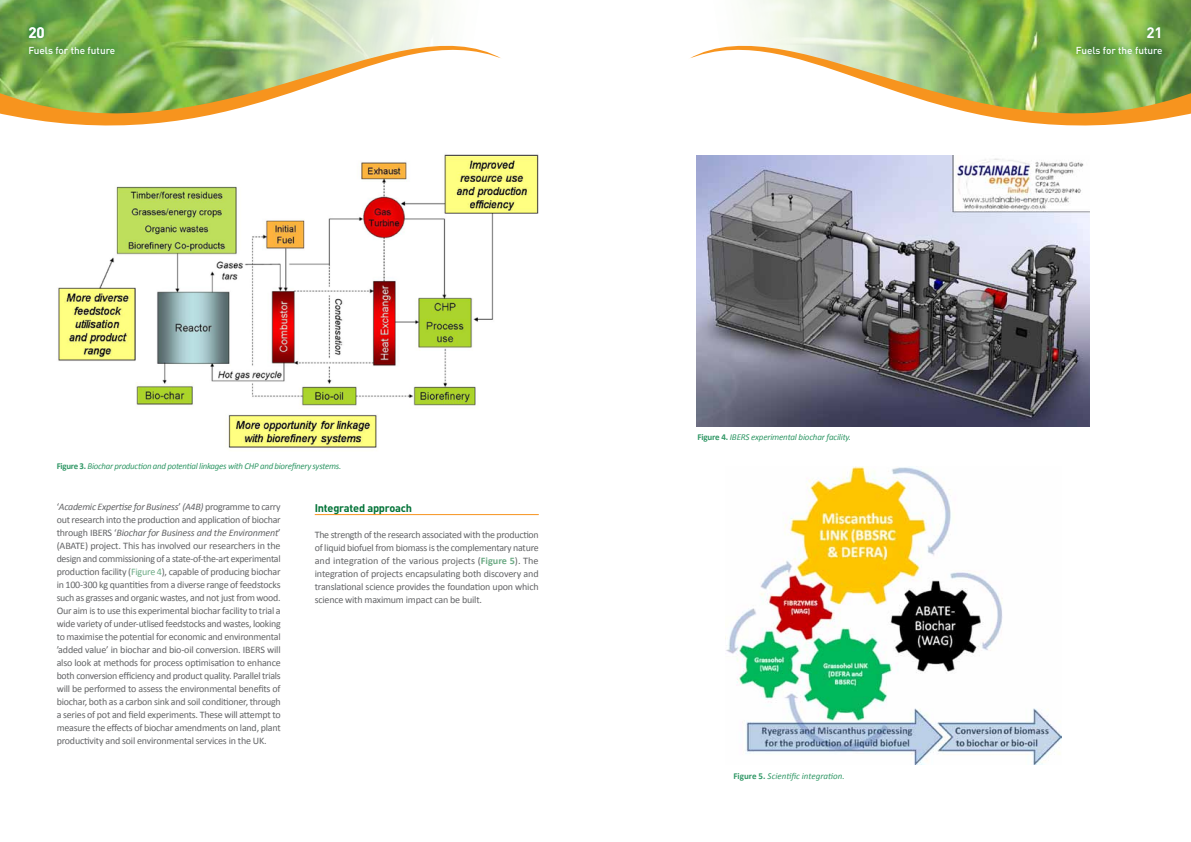
<style>
.page{position:relative;width:1191px;height:842px;background:#fff}
.page>*{position:absolute;margin:0;border:0;box-sizing:border-box;transform-origin:0 0}
.t1{font:700 15px "DIN";color:#fff}
.t2{font:700 11px "DIN";letter-spacing:-.02em;color:#007236}
.t3{font:10px/13px "Calibri";letter-spacing:-.02em;color:#636466;text-align:justify}
.t4{font:500 10px "DIN";color:#fff}
.t5{font:italic 9px "Calibri";letter-spacing:-.03em;color:#319866}
.t6{font:italic 9px "Calibri";color:#319866}
.s1{font-weight:700;font-style:normal}
.s2{font-style:italic}
.s3{color:#6dab85}
.s4{font-weight:700;color:#6dab85}
</style>
<div class="page">
<img style="left:726px;top:467px;width:335px;height:297px">
<img style="left:58px;top:154px;width:481px;height:295px">
<hr style="left:315px;top:514px;width:224px;height:1px;background:#f7941e">
<img style="left:696px;top:175px;width:393px;height:251px">
<svg style="left:0;top:0;width:502px;height:175px"></svg>
<svg style="left:690px;top:0;width:501px;height:175px"></svg>
<div style="left:1070px;top:21px;width:97px;height:38px;background:#007236;opacity:.75"></div>
<div style="left:23px;top:21px;width:97px;height:38px;background:#007236;opacity:.75"></div>
<h1 class="t1" style="left:28px;top:23px;width:18px">20</h1>
<h1 class="t1" style="left:1146px;top:23px;width:18px">21</h1>
<p class="t4" style="left:28px;top:44px;width:88px">Fuels for the future</p>
<p class="t4" style="left:1075px;top:44px;width:88px">Fuels for the future</p>
<p class="t5" style="left:57px;top:461px;width:286px"><span class="s1">Figure 3.</span> Biochar production and potential linkages with CHP and biorefinery systems.</p>
<p class="t3" style="left:57px;top:500px;width:226px">‘<span class="s2">Academic Expertise for Business</span>’ <span class="s2">(A4B)</span> programme to carry out research into the production and application of biochar through IBERS ‘<span class="s2">Biochar for Business and the Environment</span>’ (ABATE) project. This has involved our researchers in the design and commissioning of a state-of-the-art experimental production facility (<span class="s3">Figure 4</span>), capable of producing biochar in 100-300 kg quantities from a diverse range of feedstocks such as grasses and organic wastes, and not just from wood.<br>Our aim is to use this experimental biochar facility to trial a wide variety of under-utlised feedstocks and wastes, looking to maximise the potential for economic and environmental ’added value’ in biochar and bio-oil conversion. IBERS will also look at methods for process optimisation to enhance both conversion efficiency and product quality. Parallel trials will be performed to assess the environmental benefits of biochar, both as a carbon sink and soil conditioner, through a series of pot and field experiments. These will attempt to measure the effects of biochar amendments on land, plant productivity and soil environmental services in the UK.</p>
<p class="t2" style="left:315px;top:500px;width:99px">Integrated approach</p>
<p class="t3" style="left:315px;top:527px;width:225px">The strength of the research associated with the production of liquid biofuel from biomass is the complementary nature and integration of the various projects (<span class="s4">Figure 5</span>). The integration of projects encapsulating both discovery and translational science provides the foundation upon which science with maximum impact can be built.</p>
<p class="t5" style="left:697px;top:431px;width:155px"><span class="s1">Figure 4.</span> IBERS experimental biochar facility.</p>
<p class="t6" style="left:733px;top:770px;width:113px"><span class="s1">Figure 5.</span> Scientific integration.</p>
</div>
